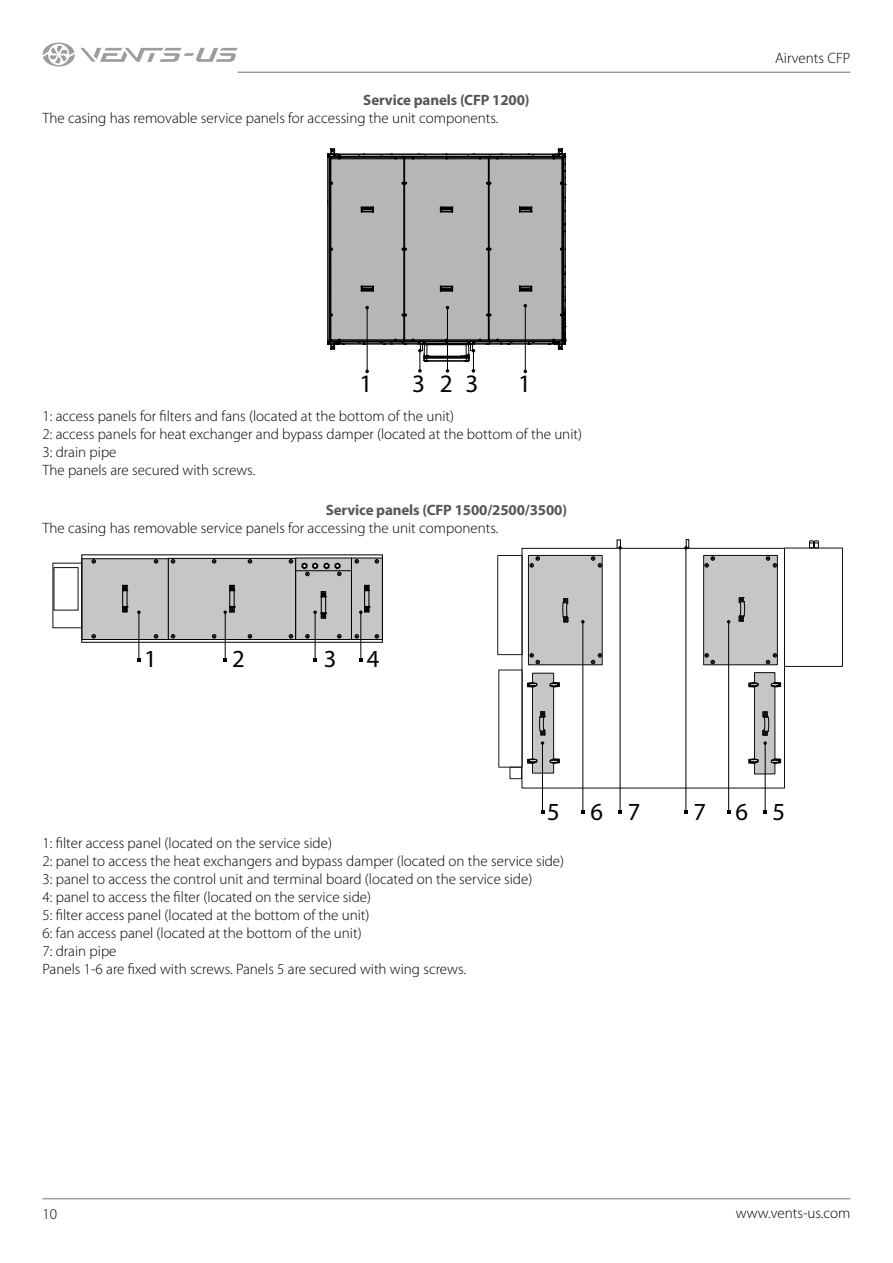
<style>
.page{position:relative;width:893px;height:1263px;background:#fff}
.page>*{position:absolute;margin:0;border:0;box-sizing:border-box;transform-origin:0 0}
.t1{font:25.2px "Myriad Pro";color:#000}
.t2{font:24.6px "Myriad Pro";color:#000}
.t3{font:300 15px/18px "Myriad Pro";color:#000}
.t4{font:700 15px "Myriad Pro";letter-spacing:-.01em;color:#575756}
</style>
<div class="page">
<svg style="left:327px;top:148px;width:236px;height:225px"></svg>
<svg style="left:331px;top:149px;width:235px;height:196px"></svg>
<div style="left:82px;top:559px;width:86px;height:80px;background:#c6c6c6"></div>
<div style="left:82px;top:558px;width:87px;height:82px;border:1px solid #000"></div>
<div style="left:168px;top:558px;width:128px;height:81px;background:#c6c6c6"></div>
<div style="left:168px;top:558px;width:128px;height:82px;border:1px solid #000"></div>
<svg style="left:92px;top:559px;width:4px;height:4px"></svg>
<svg style="left:154px;top:559px;width:4px;height:4px"></svg>
<svg style="left:171px;top:559px;width:4px;height:4px"></svg>
<svg style="left:212px;top:559px;width:4px;height:4px"></svg>
<svg style="left:248px;top:559px;width:4px;height:4px"></svg>
<svg style="left:92px;top:634px;width:4px;height:4px"></svg>
<svg style="left:154px;top:634px;width:4px;height:4px"></svg>
<svg style="left:171px;top:634px;width:4px;height:4px"></svg>
<svg style="left:212px;top:634px;width:4px;height:4px"></svg>
<svg style="left:248px;top:634px;width:4px;height:4px"></svg>
<hr style="left:139px;top:612px;width:1px;height:48px;background:#000">
<svg style="left:122px;top:584px;width:19px;height:41px"></svg>
<hr style="left:225px;top:612px;width:1px;height:48px;background:#000">
<svg style="left:223px;top:584px;width:12px;height:30px"></svg>
<hr style="left:315px;top:612px;width:1px;height:48px;background:#000">
<hr style="left:361px;top:612px;width:1px;height:48px;background:#000">
<svg style="left:274px;top:554px;width:109px;height:93px"></svg>
<div style="left:522px;top:548px;width:263px;height:240px;border:1px solid #12100b"></div>
<div style="left:784px;top:548px;width:59px;height:119px;border:1px solid #12100b"></div>
<div style="left:528px;top:555px;width:74px;height:110px;background:#c6c6c6"></div>
<div style="left:528px;top:555px;width:74px;height:110px;border:1px solid #12100b"></div>
<div style="left:704px;top:555px;width:73px;height:110px;background:#c6c6c6"></div>
<div style="left:703px;top:555px;width:75px;height:110px;border:1px solid #12100b"></div>
<div style="left:532px;top:673px;width:22px;height:100px;background:#c6c6c6"></div>
<div style="left:532px;top:673px;width:22px;height:100px;border:1px solid #12100b"></div>
<div style="left:754px;top:673px;width:21px;height:101px;background:#c6c6c6"></div>
<div style="left:754px;top:672px;width:21px;height:102px;border:1px solid #12100b"></div>
<svg style="left:530px;top:556px;width:10px;height:11px"></svg>
<svg style="left:591px;top:556px;width:11px;height:11px"></svg>
<svg style="left:530px;top:653px;width:10px;height:11px"></svg>
<svg style="left:591px;top:653px;width:11px;height:11px"></svg>
<svg style="left:705px;top:556px;width:10px;height:11px"></svg>
<svg style="left:766px;top:556px;width:11px;height:11px"></svg>
<svg style="left:705px;top:653px;width:10px;height:11px"></svg>
<svg style="left:766px;top:653px;width:11px;height:11px"></svg>
<svg style="left:771px;top:758px;width:10px;height:6px"></svg>
<svg style="left:771px;top:682px;width:10px;height:5px"></svg>
<svg style="left:748px;top:758px;width:10px;height:6px"></svg>
<svg style="left:748px;top:682px;width:10px;height:5px"></svg>
<div style="left:814px;top:540px;width:5px;height:8px;border:1px solid #000"></div>
<svg style="left:738px;top:597px;width:8px;height:25px"></svg>
<svg style="left:562px;top:598px;width:7px;height:25px"></svg>
<div style="left:809px;top:540px;width:5px;height:8px;border:1px solid #000"></div>
<hr style="left:583px;top:622px;width:1px;height:190px;background:#000">
<hr style="left:728px;top:622px;width:1px;height:190px;background:#000">
<hr style="left:765px;top:743px;width:1px;height:69px;background:#000">
<svg style="left:762px;top:711px;width:8px;height:37px"></svg>
<hr style="left:542px;top:743px;width:1px;height:69px;background:#000">
<svg style="left:522px;top:682px;width:38px;height:82px"></svg>
<hr style="left:620px;top:548px;width:1px;height:264px;background:#000">
<svg style="left:617px;top:540px;width:5px;height:9px"></svg>
<hr style="left:686px;top:548px;width:1px;height:264px;background:#000">
<svg style="left:684px;top:539px;width:5px;height:10px"></svg>
<div style="left:53px;top:563px;width:29px;height:65px;border:1px solid #13110c"></div>
<div style="left:497px;top:555px;width:25px;height:100px;border:1px solid #1f1c16"></div>
<div style="left:510px;top:767px;width:12px;height:12px;border:1px solid #1f1c16"></div>
<hr style="left:43px;top:1198px;width:807px;height:1px;background:#9d9d9c">
<hr style="left:238px;top:72px;width:612px;height:1px;background:#9d9d9c">
<svg style="left:43px;top:43px;width:195px;height:24px"></svg>
<p class="t4" style="left:363px;top:90px;width:168px">Service panels (CFP 1200)</p>
<p class="t3" style="left:43px;top:109px;width:457px">The casing has removable service panels for accessing the unit components.</p>
<h1 class="t1" style="left:359px;top:368px;width:14px">1</h1>
<h1 class="t1" style="left:412px;top:368px;width:68px">323</h1>
<h1 class="t1" style="left:518px;top:368px;width:14px">1</h1>
<p class="t3" style="left:43px;top:407px;width:541px">1: access panels for filters and fans (located at the bottom of the unit)<br>2: access panels for heat exchanger and bypass damper (located at the bottom of the unit)<br>3: drain pipe<br>The panels are secured with screws.</p>
<p class="t4" style="left:326px;top:500px;width:243px">Service panels (CFP 1500/2500/3500)</p>
<p class="t3" style="left:43px;top:519px;width:457px">The casing has removable service panels for accessing the unit components.</p>
<h2 class="t2" style="left:144px;top:643px;width:14px">1</h2>
<h2 class="t2" style="left:232px;top:643px;width:14px">2</h2>
<h2 class="t2" style="left:324px;top:643px;width:57px">3 4</h2>
<p class="t3" style="left:775px;top:49px;width:77px">Airvents CFP</p>
<h2 class="t2" style="left:547px;top:796px;width:14px">5</h2>
<h2 class="t2" style="left:591px;top:796px;width:51px">6 7</h2>
<h2 class="t2" style="left:694px;top:796px;width:93px">765</h2>
<p class="t3" style="left:43px;top:834px;width:523px">1: filter access panel (located on the service side)<br>2: panel to access the heat exchangers and bypass damper (located on the service side)<br>3: panel to access the control unit and terminal board (located on the service side)<br>4: panel to access the filter (located on the service side)<br>5: filter access panel (located at the bottom of the unit)<br>6: fan access panel (located at the bottom of the unit)<br>7: drain pipe<br>Panels 1-6 are fixed with screws. Panels 5 are secured with wing screws.</p>
<p class="t3" style="left:43px;top:1205px;width:16px">10</p>
<p class="t3" style="left:736px;top:1204px;width:116px">www.vents-us.com</p>
</div>
